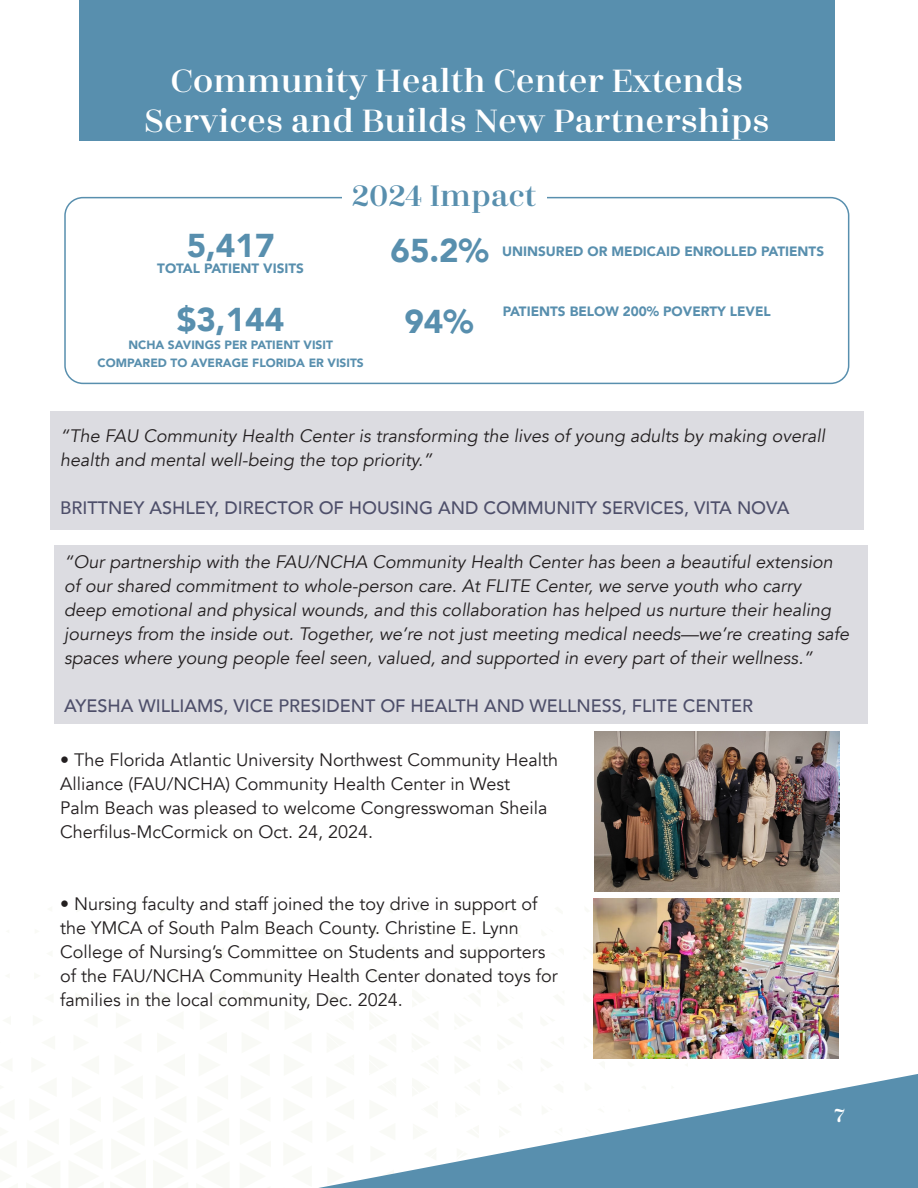
<style>
.page{position:relative;width:918px;height:1188px;background:#fff}
.page>*{position:absolute;margin:0;border:0;box-sizing:border-box;transform-origin:0 0}
.t1{font:600 36px "Zahrah";color:#fff}
.t2{font:900 33px "Avenir";color:#588fae}
.t3{font:600 33px "Zahrah";color:#588fae}
.t4{font:600 21px "Zahrah";color:#fff}
.List_Paragraph{font:italic 18px/24px "Avenir";color:#231f20}
.List_Paragraph-2{font:18px/24px "Avenir";color:#231f20}
.List_Paragraph-3{font:500 18px "Avenir";color:#4e4f6a}
.t5{font:900 13.5px "Avenir";color:#588fae}
.t6{font:900 12px "Avenir";color:#588fae}
</style>
<div class="page">
<svg style="left:319px;top:1074px;width:599px;height:114px"></svg>
<div style="left:79px;top:0;width:756px;height:140px;background:#588fae"></div>
<div style="left:64px;top:197px;width:785px;height:187px;border:2px solid #588fae;border-radius:18px"></div>
<div style="left:342px;top:183px;width:204px;height:33px;background:#fff"></div>
<div style="left:50px;top:411px;width:814px;height:119px;background:#dcdce1"></div>
<div style="left:54px;top:546px;width:814px;height:178px;background:#dcdce1"></div>
<img style="left:593px;top:898px;width:246px;height:160px">
<img style="left:594px;top:731px;width:245px;height:160px">
<p class="t1" style="left:170px;top:60px;width:575px">Community Health Center Extends</p>
<p class="t1" style="left:144px;top:101px;width:627px">Services and Builds New Partnerships</p>
<p class="t3" style="left:352px;top:177px;width:186px">2024 Impact</p>
<p class="t2" style="left:187px;top:217px;width:89px">5,417</p>
<p class="t5" style="left:157px;top:257px;width:148px">TOTAL PATIENT VISITS</p>
<p class="t2" style="left:177px;top:291px;width:109px">$3,144</p>
<p class="t6" style="left:128px;top:335px;width:206px">NCHA SAVINGS PER PATIENT VISIT</p>
<p class="t6" style="left:97px;top:353px;width:268px">COMPARED TO AVERAGE FLORIDA ER VISITS</p>
<p class="t2" style="left:390px;top:223px;width:100px">65.2%</p>
<p class="t5" style="left:502px;top:240px;width:323px">UNINSURED OR MEDICAID ENROLLED PATIENTS</p>
<p class="t2" style="left:404px;top:293px;width:71px">94%</p>
<p class="t5" style="left:503px;top:299px;width:270px">PATIENTS BELOW 200% POVERTY LEVEL</p>
<p class="List_Paragraph" style="left:60px;top:424px;width:767px">“The FAU Community Health Center is transforming the lives of young adults by making overall health and mental well-being the top priority.”</p>
<p class="List_Paragraph-3" style="left:60px;top:492px;width:731px">BRITTNEY ASHLEY, DIRECTOR OF HOUSING AND COMMUNITY SERVICES, VITA NOVA</p>
<p class="List_Paragraph" style="left:64px;top:550px;width:786px">“Our partnership with the FAU/NCHA Community Health Center has been a beautiful extension of our shared commitment to whole-person care. At FLITE Center, we serve youth who carry<br>deep emotional and physical wounds, and this collaboration has helped us nurture their healing journeys from the inside out. Together, we’re not just meeting medical needs—we’re creating safe spaces where young people feel seen, valued, and supported in every part of their wellness.”</p>
<p class="List_Paragraph-3" style="left:64px;top:690px;width:690px">AYESHA WILLIAMS, VICE PRESIDENT OF HEALTH AND WELLNESS, FLITE CENTER</p>
<p class="List_Paragraph-2" style="left:60px;top:748px;width:499px">• The Florida Atlantic University Northwest Community Health Alliance (FAU/NCHA) Community Health Center in West<br>Palm Beach was pleased to welcome Congresswoman Sheila Cherfilus-McCormick on Oct. 24, 2024.</p>
<p class="List_Paragraph-2" style="left:60px;top:892px;width:499px">• Nursing faculty and staff joined the toy drive in support of the YMCA of South Palm Beach County. Christine E. Lynn College of Nursing’s Committee on Students and supporters of the FAU/NCHA Community Health Center donated toys for families in the local community, Dec. 2024.</p>
<p class="t4" style="left:834px;top:1103px;width:12px">7</p>
</div>
